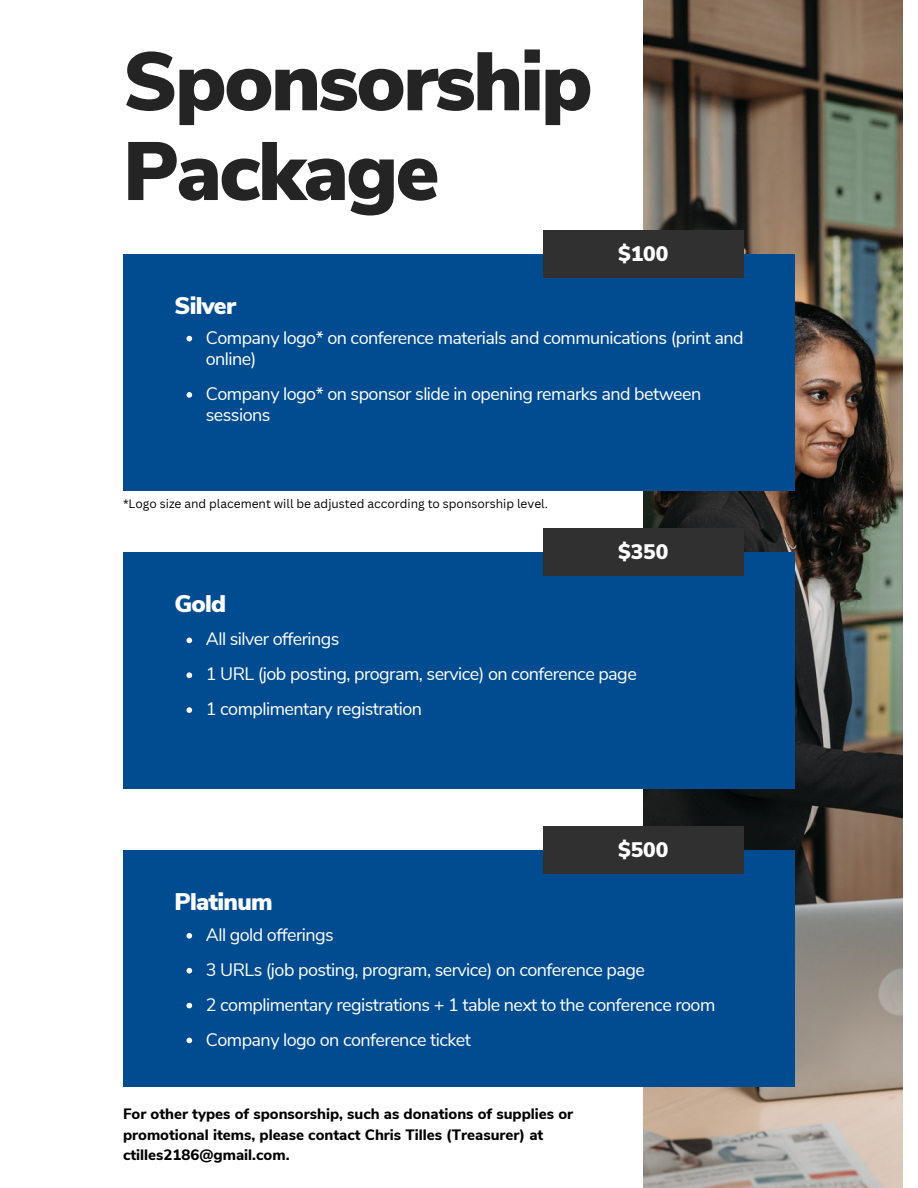
<style>
.page{position:relative;width:918px;height:1188px;background:#fff}
.page>*{position:absolute;margin:0;border:0;box-sizing:border-box;transform-origin:0 0}
.t1{font:900 82.35px/89.7px "Nunito Sans";letter-spacing:-.03em;color:#242424}
.t2{font:900 24px "Nunito Sans";letter-spacing:-.03em;color:#fff}
.t3{font:900 21px "Nunito Sans";color:#fff}
.t4{font:18px/34.8px "Nunito Sans";letter-spacing:-.03em;color:#fff}
.t5{font:800 15px/20.2px "Nunito Sans";color:#000}
.t6{font:12px "Canva Sans";color:#000}
</style>
<div class="page">
<img style="left:643px;top:0;width:259px;height:1188px">
<div style="left:123px;top:254px;width:672px;height:236px;background:#014c90"></div>
<div style="left:543px;top:231px;width:201px;height:47px;background:#303030"></div>
<div style="left:123px;top:552px;width:672px;height:236px;background:#014c90"></div>
<div style="left:543px;top:529px;width:201px;height:47px;background:#303030"></div>
<div style="left:123px;top:850px;width:672px;height:236px;background:#014c90"></div>
<div style="left:543px;top:826px;width:201px;height:48px;background:#303030"></div>
<svg style="left:186px;top:638px;width:6px;height:5px"></svg>
<svg style="left:186px;top:672px;width:6px;height:6px"></svg>
<svg style="left:186px;top:707px;width:6px;height:6px"></svg>
<svg style="left:186px;top:336px;width:6px;height:5px"></svg>
<svg style="left:186px;top:392px;width:6px;height:6px"></svg>
<svg style="left:186px;top:933px;width:6px;height:6px"></svg>
<svg style="left:186px;top:968px;width:6px;height:6px"></svg>
<svg style="left:186px;top:1003px;width:6px;height:5px"></svg>
<svg style="left:186px;top:1038px;width:6px;height:5px"></svg>
<h1 class="t1" style="left:123px;top:38px;width:471px">Sponsorship<br>Package</h1>
<h2 class="t2" style="left:174px;top:290px;width:63px">Silver</h2>
<p class="t3" style="left:618px;top:240px;width:52px">$100</p>
<p class="t4" style="left:206px;top:327px;width:539px;line-height:21.3px">Company logo* on conference materials and communications (print and online)</p>
<p class="t4" style="left:206px;top:383px;width:497px;line-height:21.3px">Company logo* on sponsor slide in opening remarks and between sessions</p>
<p class="t6" style="left:123px;top:496px;width:426px">*Logo size and placement will be adjusted according to sponsorship level.</p>
<p class="t3" style="left:618px;top:538px;width:52px">$350</p>
<h2 class="t2" style="left:174px;top:588px;width:53px">Gold</h2>
<p class="t4" style="left:206px;top:622px;width:432px">All silver offerings<br>1 URL (job posting, program, service) on conference page<br>1 complimentary registration</p>
<h2 class="t2" style="left:174px;top:886px;width:100px">Platinum</h2>
<p class="t3" style="left:618px;top:836px;width:52px">$500</p>
<p class="t4" style="left:206px;top:918px;width:511px">All gold offerings<br>3 URLs (job posting, program, service) on conference page<br>2 complimentary registrations + 1 table next to the conference room Company logo on conference ticket</p>
<p class="t5" style="left:123px;top:1104px;width:452px">For other types of sponsorship, such as donations of supplies or promotional items, please contact Chris Tilles (Treasurer) at ctilles2186@gmail.com.</p>
</div>
